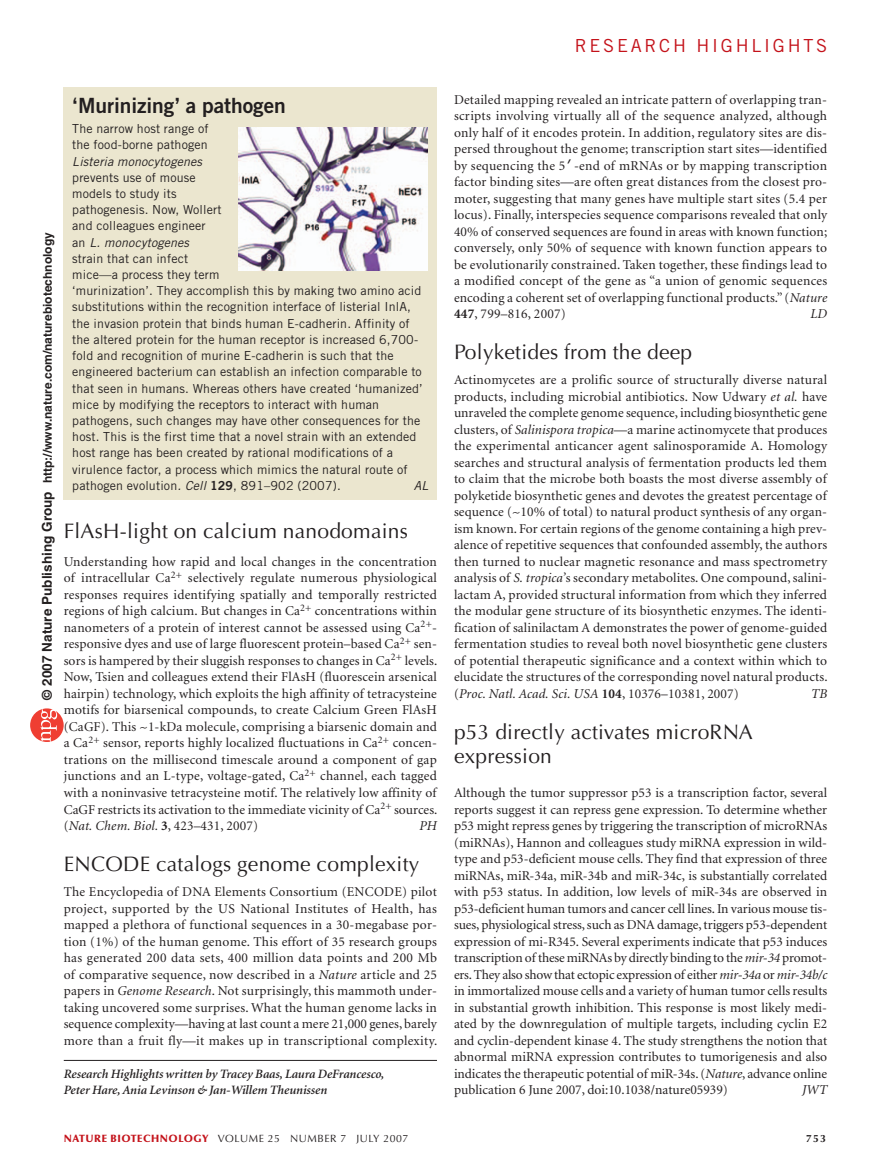
<style>
.page{position:relative;width:891px;height:1175px;background:#fff}
.page>*{position:absolute;margin:0;border:0;box-sizing:border-box;transform-origin:0 0}
.t1{font:21px/24px "Optima";letter-spacing:.01em;color:#231f20}
.t2{font:21px "Trade Gothic Bold Two";letter-spacing:-.005em;color:#231f20}
.t3{font:18px "Trade Gothic";letter-spacing:.15em;color:#c4121a}
.t4{font:13.5px/16.5px "Minion";letter-spacing:.01em;color:#231f20;text-align:justify}
.t5{font:italic 13.5px "Minion";letter-spacing:.01em;color:#231f20}
.t6{font:italic 600 12.75px/16.5px "Minion";letter-spacing:-.005em;color:#231f20}
.t7{font:12.45px/16.2px "Trade Gothic";letter-spacing:.01em;color:#231f20}
.t8{font:italic 12.45px "Trade Gothic";letter-spacing:.01em;color:#231f20}
.t9{font:12px "Helvetica Bold 2";color:#231f1f}
.t10{font:10.5px "Optima";letter-spacing:.05em;color:#231f20}
.t11{font:700 10.5px "Optima";color:#231f20}
.s1{font-size:13.5px}
.s2{font-family:"Helvetica";font-weight:700;font-size:13.5px}
.s3{font-style:italic}
.s4{font-family:"Trade Gothic Bold Two"}
.s5{font-weight:700}
.s6{font-family:"Monaco"}
.s7{font-weight:900;color:#c4121a}
</style>
<div class="page">
<hr style="left:64px;top:1060px;width:373px;height:1px;background:#231f20">
<div style="left:64px;top:87px;width:373px;height:413px;background:#ebe6cf"></div>
<img style="left:238px;top:128px;width:190px;height:142px">
<svg style="left:30px;top:708px;width:34px;height:34px"></svg>
<h2 class="t3" style="left:575px;top:39px;width:254px">RESEARCH HIGHLIGHTS</h2>
<p class="t9" style="left:40px;top:700px;width:469px;rotate:-90deg"><span class="s1">© 200</span><span class="s2">7</span> <span class="s1">Nature Publishing Group</span> http://www.nature.com/naturebiotechnology</p>
<h1 class="t2" style="left:72px;top:98px;width:215px">‘Murinizing’ a pathogen</h1>
<p class="t7" style="left:72px;top:122px;width:138px">The narrow host range of the food-borne pathogen</p>
<p class="t8" style="left:72px;top:157px;width:131px">Listeria monocytogenes</p>
<p class="t7" style="left:72px;top:170px;width:352px">prevents use of mouse<br>models to study its<br>pathogenesis. Now, Wollert<br>and colleagues engineer<br>an <span class="s3">L. monocytogenes<br></span>strain that can infect<br>mice—a process they term<br>‘murinization’. They accomplish this by making two amino acid substitutions within the recognition interface of listerial InlA, the invasion protein that binds human E-cadherin. Affinity of the altered protein for the human receptor is increased 6,700- fold and recognition of murine E-cadherin is such that the engineered bacterium can establish an infection comparable to that seen in humans. Whereas others have created ‘humanized’ mice by modifying the receptors to interact with human pathogens, such changes may have other consequences for the host. This is the first time that a novel strain with an extended host range has been created by rational modifications of a virulence factor, a process which mimics the natural route of pathogen evolution<span class="s3">. Cell</span> <span class="s4">129</span>, 891–902 (2007).</p>
<p class="t8" style="left:414px;top:481px;width:16px">AL</p>
<h1 class="t1" style="left:64px;top:521px;width:346px">FlAsH-light on calcium nanodomains</h1>
<p class="t4" style="left:64px;top:554px;width:375px">Understanding how rapid and local changes in the concentration of intracellular Ca<sup>2+</sup> selectively regulate numerous physiological responses requires identifying spatially and temporally restricted regions of high calcium. But changes in Ca<sup>2+</sup> concentrations within nanometers of a protein of interest cannot be assessed using Ca<sup>2+</sup>- responsive dyes and use of large fluorescent protein–based Ca<sup>2+</sup> sen&shy;sors is hampered by their sluggish responses to changes in Ca<sup>2+</sup> levels.<br>Now, Tsien and colleagues extend their FlAsH (fluorescein arsenical hairpin) technology, which exploits the high affinity of tetracysteine motifs for biarsenical compounds, to create Calcium Green FlAsH (CaGF). This ~1-kDa molecule, comprising a biarsenic domain and a Ca<sup>2+</sup> sensor, reports highly localized fluctuations in Ca<sup>2+</sup> concen&shy;trations on the millisecond timescale around a component of gap junctions and an L-type, voltage-gated, Ca<sup>2+</sup> channel, each tagged with a noninvasive tetracysteine motif. The relatively low affinity of CaGF restricts its activation to the immediate vicinity of Ca<sup>2+</sup> sources. (<span class="s3">Nat. Chem. Biol.</span> <span class="s5">3</span>, 423–431, 2007)</p>
<p class="t5" style="left:419px;top:820px;width:19px">PH</p>
<h1 class="t1" style="left:64px;top:854px;width:357px">ENCODE catalogs genome complexity</h1>
<p class="t4" style="left:64px;top:884px;width:375px">The Encyclopedia of DNA Elements Consortium (ENCODE) pilot project, supported by the US National Institutes of Health, has mapped a plethora of functional sequences in a 30-megabase por&shy;tion (1%) of the human genome. This effort of 35 research groups has generated 200 data sets, 400 million data points and 200 Mb of comparative sequence, now described in a <span class="s3">Nature</span> article and 25 papers in <span class="s3">Genome Research</span>. Not surprisingly, this mammoth under&shy;taking uncovered some surprises. What the human genome lacks in sequence complexity—having at last count a mere 21,000 genes, barely more than a fruit fly—it makes up in transcriptional complexity.</p>
<p class="t6" style="left:64px;top:1066px;width:322px">Research Highlights written by Tracey Baas, Laura DeFrancesco,<br>Peter Hare, Ania Levinson &amp; Jan-Willem Theunissen</p>
<p class="t4" style="left:454px;top:92px;width:375px">Detailed mapping revealed an intricate pattern of overlapping tran&shy;scripts involving virtually all of the sequence analyzed, although only half of it encodes protein. In addition, regulatory sites are dis&shy;persed throughout the genome; transcription start sites—identified by sequencing the 5<span class="s6">′</span>-end of mRNAs or by mapping transcription factor binding sites—are often great distances from the closest pro&shy;moter, suggesting that many genes have multiple start sites (5.4 per locus). Finally, interspecies sequence comparisons revealed that only 40% of conserved sequences are found in areas with known function; conversely, only 50% of sequence with known function appears to be evolutionarily constrained. Taken together, these findings lead to a modified concept of the gene as “a union of genomic sequences encoding a coherent set of overlapping functional products.” (<span class="s3">Nature </span><span class="s5">447</span>, 799–816, 2007)</p>
<p class="t5" style="left:810px;top:309px;width:18px">LD</p>
<h1 class="t1" style="left:454px;top:342px;width:240px">Polyketides from the deep</h1>
<p class="t4" style="left:454px;top:373px;width:375px">Actinomycetes are a prolific source of structurally diverse natural products, including microbial antibiotics. Now Udwary <span class="s3">et al.</span> have unraveled the complete genome sequence, including biosynthetic gene clusters, of <span class="s3">Salinispora tropica</span>—a marine actinomycete that produces the experimental anticancer agent salinosporamide A. Homology searches and structural analysis of fermentation products led them to claim that the microbe both boasts the most diverse assembly of polyketide biosynthetic genes and devotes the greatest percentage of sequence (~10% of total) to natural product synthesis of any organ&shy;ism known. For certain regions of the genome containing a high prev&shy;alence of repetitive sequences that confounded assembly, the authors then turned to nuclear magnetic resonance and mass spectrometry analysis of <span class="s3">S. tropica’</span>s secondary metabolites. One compound, salini&shy;lactam A, provided structural information from which they inferred the modular gene structure of its biosynthetic enzymes. The identi&shy;fication of salinilactam A demonstrates the power of genome-guided fermentation studies to reveal both novel biosynthetic gene clusters of potential therapeutic significance and a context within which to elucidate the structures of the corresponding novel natural products. (<span class="s3">Proc. Natl. Acad. Sci. USA</span> <span class="s5">104</span>, 10376–10381, 2007)</p>
<p class="t5" style="left:811px;top:688px;width:18px">TB</p>
<h1 class="t1" style="left:454px;top:722px;width:300px">p53 directly activates microRNA expression</h1>
<p class="t4" style="left:454px;top:785px;width:375px">Although the tumor suppressor p53 is a transcription factor, several reports suggest it can repress gene expression. To determine whether p53 might repress genes by triggering the transcription of microRNAs (miRNAs), Hannon and colleagues study miRNA expression in wild&shy;type and p53-deficient mouse cells. They find that expression of three miRNAs, miR-34a, miR-34b and miR-34c, is substantially correlated with p53 status. In addition, low levels of miR-34s are observed in p53-deficient human tumors and cancer cell lines. In various mouse tis&shy;sues, physiological stress, such as DNA damage, triggers p53-dependent expression of mi-R345. Several experiments indicate that p53 induces transcription of these miRNAs by directly binding to the <span class="s3">mir-34</span> promot&shy;ers. They also show that ectopic expression of either <span class="s3">mir-34a</span> or <span class="s3">mir-34b/c </span>in immortalized mouse cells and a variety of human tumor cells results in substantial growth inhibition. This response is most likely medi&shy;ated by the downregulation of multiple targets, including cyclin E2 and cyclin-dependent kinase 4. The study strengthens the notion that abnormal miRNA expression contributes to tumorigenesis and also indicates the therapeutic potential of miR-34s. (<span class="s3">Nature</span>, advance online publication 6 June 2007, doi:10.1038/nature05939)</p>
<p class="t5" style="left:802px;top:1084px;width:27px">JWT</p>
<p class="t10" style="left:64px;top:1133px;width:346px"><span class="s7">NATURE BIOTECHNOLOGY</span> VOLUME 25 NUMBER 7 JULY 2007</p>
<p class="t11" style="left:806px;top:1133px;width:21px">753</p>
</div>
